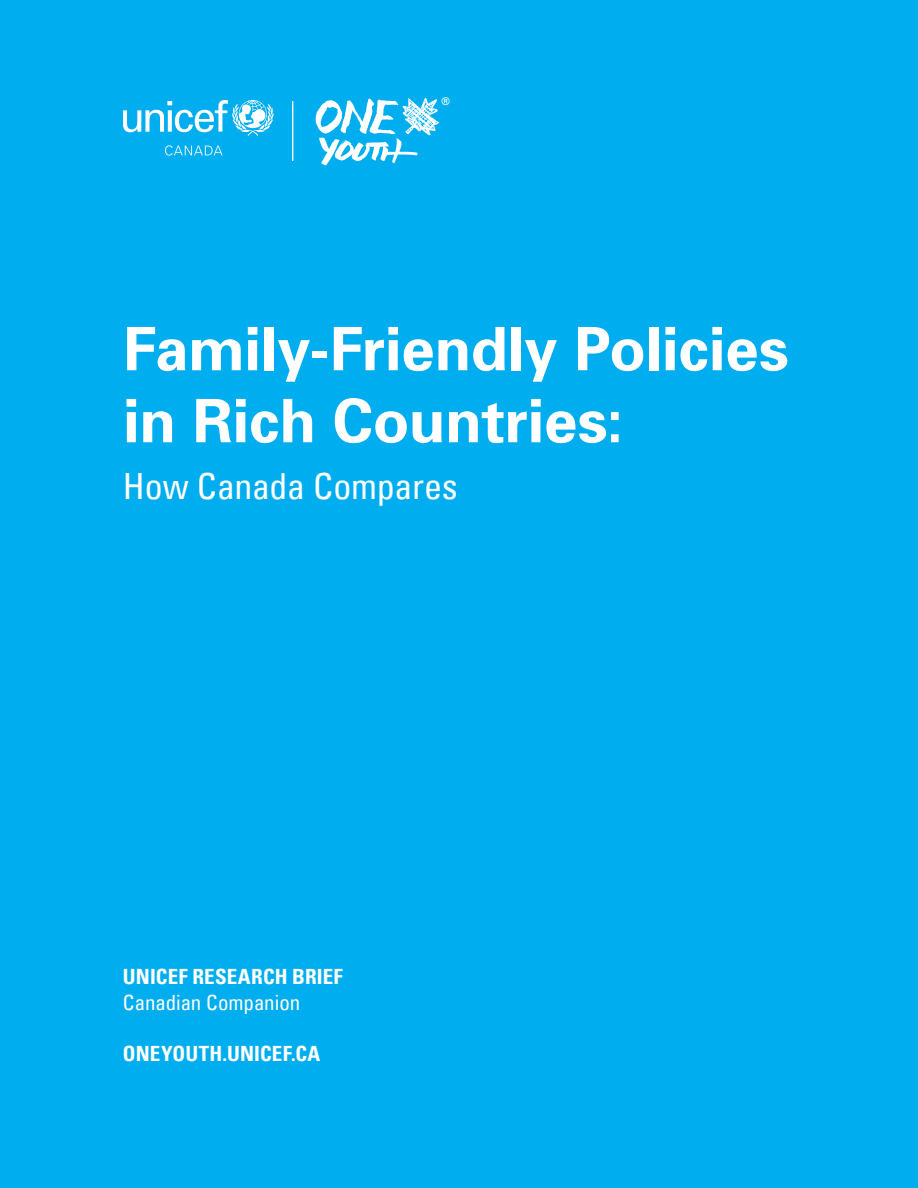
<style>
.page{position:relative;width:918px;height:1188px;background:#00aeef}
.page>*{position:absolute;margin:0;border:0;box-sizing:border-box;transform-origin:0 0}
.t1{font:700 60px/72px "Univers";letter-spacing:-.005em;color:#fff}
.t2{font:condensed 36px "Univers";letter-spacing:-.005em;color:#fff}
.t3{font:700 condensed 21px "Univers";letter-spacing:.005em;color:#fff}
.t4{font:condensed 21px "Univers";letter-spacing:-.005em;color:#fff}
.t5{font:10.65px "Univers";color:#fff}
</style>
<div class="page">
<svg style="left:316px;top:98px;width:123px;height:67px"></svg>
<hr style="left:292px;top:101px;width:1px;height:60px;background:#fff">
<svg style="left:123px;top:100px;width:151px;height:36px"></svg>
<svg style="left:165px;top:145px;width:57px;height:11px"></svg>
<p class="t5" style="left:442px;top:97px;width:10px">®</p>
<p class="t1" style="left:123px;top:318px;width:667px">Family-Friendly Policies in Rich Countries:</p>
<p class="t2" style="left:123px;top:471px;width:336px">How Canada Compares</p>
<p class="t3" style="left:123px;top:968px;width:221px">UNICEF RESEARCH BRIEF</p>
<p class="t4" style="left:123px;top:994px;width:179px">Canadian Companion</p>
<p class="t3" style="left:123px;top:1044px;width:199px">ONEYOUTH.UNICEF.CA</p>
</div>
